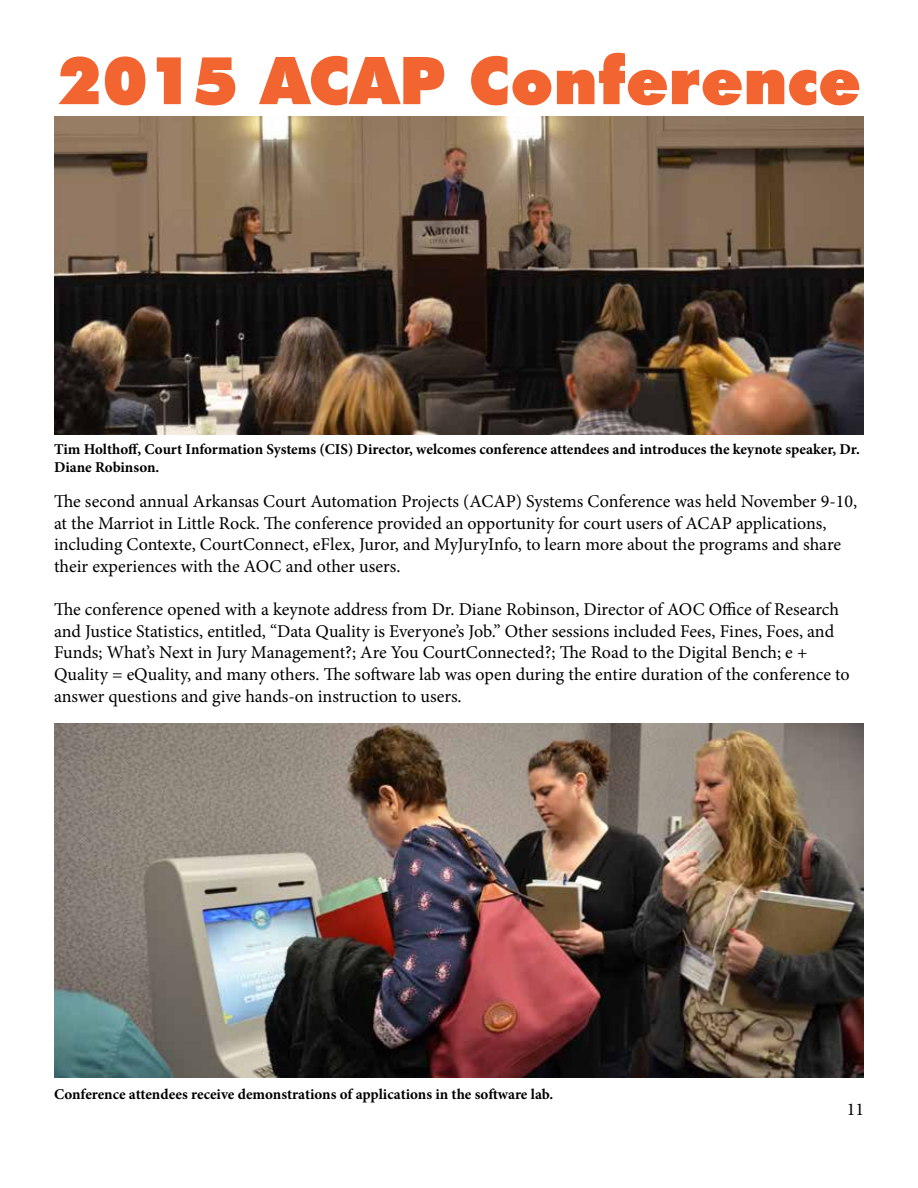
<style>
.page{position:relative;width:918px;height:1188px;background:#fff}
.page>*{position:absolute;margin:0;border:0;box-sizing:border-box;transform-origin:0 0}
.t1{font:900 66px "Futura BT";color:#f26531}
.t2{font:18px/21.6px "Minion Pro";color:#000}
.t3{font:700 15px/18px "Minion Pro";color:#000}
</style>
<div class="page">
<img style="left:54px;top:116px;width:810px;height:318px">
<img style="left:54px;top:723px;width:810px;height:354px">
<h1 class="t1" style="left:57px;top:41px;width:805px">2015 ACAP Conference</h1>
<p class="t3" style="left:54px;top:440px;width:807px">Tim Holthoff, Court Information Systems (CIS) Director, welcomes conference attendees and introduces the keynote speaker, Dr.<br>Diane Robinson.</p>
<p class="t2" style="left:54px;top:491px;width:805px">The second annual Arkansas Court Automation Projects (ACAP) Systems Conference was held November 9-10, at the Marriot in Little Rock. The conference provided an opportunity for court users of ACAP applications, including Contexte, CourtConnect, eFlex, Juror, and MyJuryInfo, to learn more about the programs and share their experiences with the AOC and other users.</p>
<p class="t2" style="left:54px;top:599px;width:797px">The conference opened with a keynote address from Dr. Diane Robinson, Director of AOC Office of Research and Justice Statistics, entitled, “Data Quality is Everyone’s Job.” Other sessions included Fees, Fines, Foes, and Funds; What’s Next in Jury Management?; Are You CourtConnected?; The Road to the Digital Bench; e + Quality = eQuality, and many others. The software lab was open during the entire duration of the conference to answer questions and give hands-on instruction to users.</p>
<p class="t3" style="left:54px;top:1085px;width:501px">Conference attendees receive demonstrations of applications in the software lab.</p>
<p class="t2" style="left:847px;top:1098px;width:19px">11</p>
</div>
